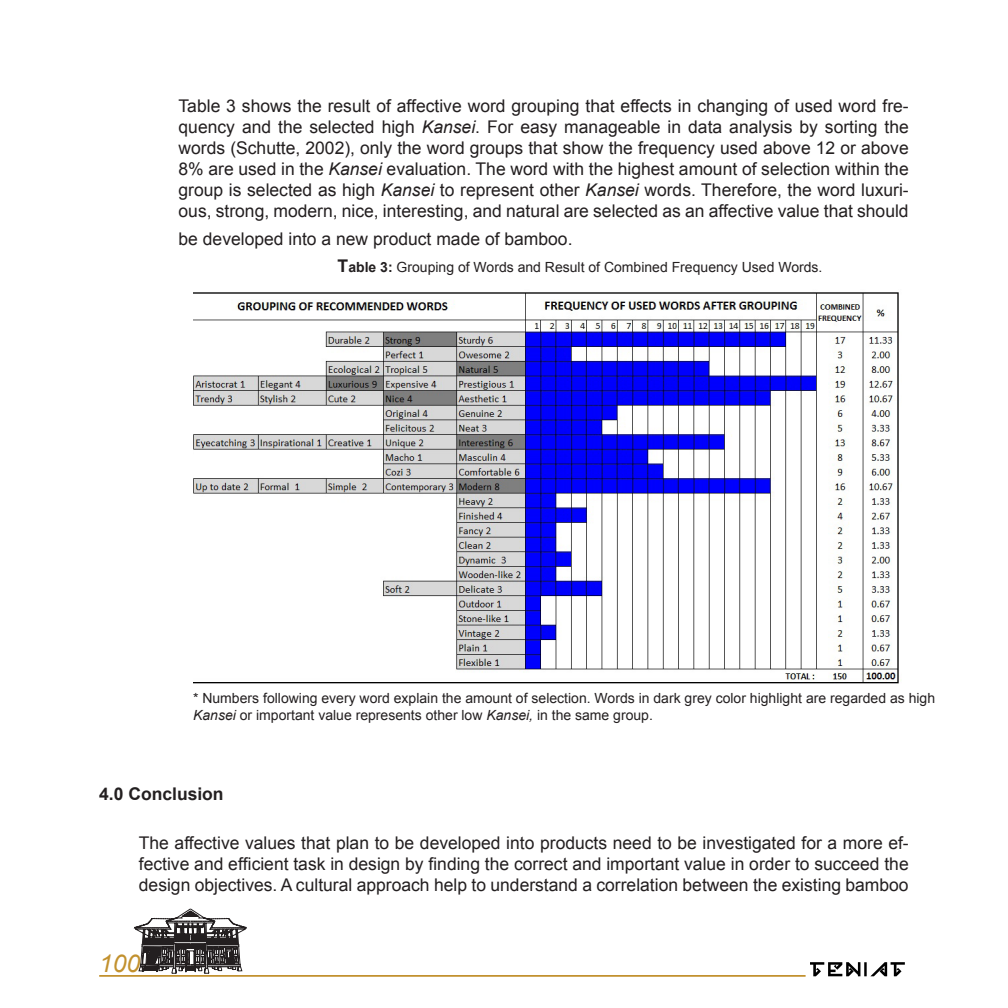
<style>
.page{position:relative;width:1008px;height:1008px;background:#fff}
.page>*{position:absolute;margin:0;border:0;box-sizing:border-box;transform-origin:0 0}
.t1{font:italic 24.5px "Arial";color:#c2912e}
.英語_本文_字下がり5mm{font:17.5px/21px "Arial";color:#231f20;text-align:justify}
.英語_本文_字下がり5mm-2{font:700 17.5px "Arial";color:#231f20}
.英語_本文_字下がり5mm-3{font:14px/16.8px "Arial";color:#231f20}
.s1{font-style:italic}
.s2{font-weight:700;font-size:17.5px}
.s3{font-weight:700}
</style>
<div class="page">
<svg style="left:134px;top:909px;width:113px;height:65px"></svg>
<hr style="left:99px;top:975px;width:707px;height:2px;background:#c2912e">
<svg style="left:810px;top:962px;width:95px;height:14px"></svg>
<img style="left:193px;top:292px;width:708px;height:392px">
<p class="英語_本文_字下がり5mm" style="left:179px;top:95px;width:732px">Table 3 shows the result of affective word grouping that effects in changing of used word fre&shy;quency and the selected high <span class="s1">Kansei</span>. For easy manageable in data analysis by sorting the words (Schutte, 2002), only the word groups that show the frequency used above 12 or above 8% are used in the <span class="s1">Kansei</span> evaluation. The word with the highest amount of selection within the group is selected as high <span class="s1">Kansei</span> to represent other <span class="s1">Kansei</span> words. Therefore, the word luxuri&shy;ous, strong, modern, nice, interesting, and natural are selected as an affective value that should</p>
<p class="英語_本文_字下がり5mm" style="left:179px;top:229px;width:395px">be developed into a new product made of bamboo.</p>
<p class="英語_本文_字下がり5mm-3" style="left:338px;top:259px;width:486px"><span class="s2">T</span><span class="s3">able 3:</span> Grouping of Words and Result of Combined Frequency Used Words.</p>
<p class="英語_本文_字下がり5mm-3" style="left:193px;top:690px;width:744px">* Numbers following every word explain the amount of selection. Words in dark grey color highlight are regarded as high<br><span class="s1">Kansei</span> or important value represents other low <span class="s1">Kansei,</span> in the same group.</p>
<p class="英語_本文_字下がり5mm-2" style="left:99px;top:782px;width:126px">4.0 Conclusion</p>
<p class="英語_本文_字下がり5mm" style="left:139px;top:833px;width:771px">The affective values that plan to be developed into products need to be investigated for a more ef&shy;fective and efficient task in design by finding the correct and important value in order to succeed the design objectives. A cultural approach help to understand a correlation between the existing bamboo</p>
<h1 class="t1" style="left:99px;top:948px;width:42px">100</h1>
</div>
